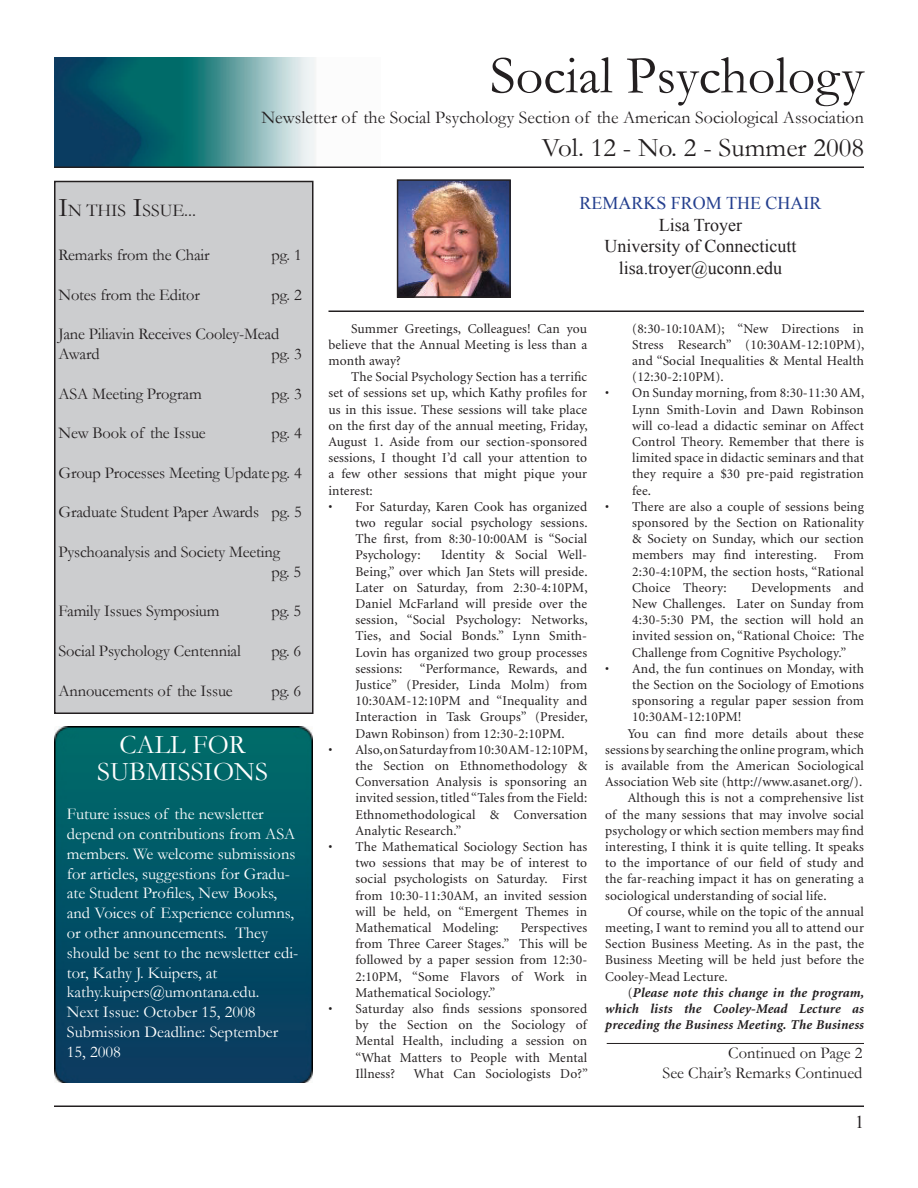
<style>
.page{position:relative;width:918px;height:1188px;background:#fff}
.page>*{position:absolute;margin:0;border:0;box-sizing:border-box;transform-origin:0 0}
.t1{font:54px "Garamond";color:#231f20}
.t2{font:27px "Garamond";color:#231f20}
.t3{font:27px/27px "Garamond";color:#fff;text-align:center}
.t4{font:18px "Garamond";color:#231f20}
.t5{font:18px/21.6px "Times New Roman";color:#231f20;text-align:center}
.t6{font:18px "Times New Roman";color:#25408f}
.t7{font:16.5px/19.8px "Garamond";letter-spacing:-.01em;color:#231f20}
.t8{font:16.5px/19.8px "Garamond";color:#fff}
.t9{font:13.5px/16.2px "Minion";letter-spacing:.01em;color:#231f20;text-align:justify}
.t10{font:italic 700 13.5px "Minion";letter-spacing:.01em;color:#231f20}
.s1{font-size:27px}
.s2{font-weight:400;font-style:normal}
</style>
<div class="page">
<img style="left:54px;top:726px;width:258px;height:357px">
<img style="left:400px;top:182px;width:108px;height:113px">
<div style="left:397px;top:179px;width:114px;height:119px;border:2px solid #231f20"></div>
<hr style="left:328px;top:310px;width:536px;height:2px;background:#231f20">
<hr style="left:54px;top:1106px;width:810px;height:1px;background:#231f20">
<img style="left:54px;top:57px;width:261px;height:109px">
<div style="left:55px;top:181px;width:258px;height:532px;background:#cccdcf"></div>
<div style="left:54px;top:181px;width:260px;height:533px;border:2px solid #231f20"></div>
<hr style="left:607px;top:1043px;width:257px;height:1px;background:#231f20">
<hr style="left:54px;top:166px;width:810px;height:2px;background:#231f20">
<h1 class="t1" style="left:490px;top:39px;width:376px">Social Psychology</h1>
<h2 class="t2" style="left:542px;top:129px;width:324px">Vol. 12 - No. 2 - Summer 2008</h2>
<h3 class="t4" style="left:261px;top:105px;width:604px">Newsletter of the Social Psychology Section of the American Sociological Association</h3>
<h3 class="t4" style="left:58px;top:198px;width:139px"><span class="s1">I</span>N THIS <span class="s1">I</span>SSUE...</h3>
<p class="t7" style="left:58px;top:245px;width:153px">Remarks from the Chair</p>
<p class="t7" style="left:272px;top:245px;width:32px">pg. 1</p>
<p class="t7" style="left:58px;top:284px;width:143px">Notes from the Editor</p>
<p class="t7" style="left:272px;top:284px;width:32px">pg. 2</p>
<p class="t7" style="left:58px;top:324px;width:222px">Jane Piliavin Receives Cooley-Mead<br>Award</p>
<p class="t7" style="left:272px;top:344px;width:32px">pg. 3</p>
<p class="t7" style="left:59px;top:383px;width:145px">ASA Meeting Program</p>
<p class="t7" style="left:272px;top:383px;width:32px">pg. 3</p>
<p class="t7" style="left:59px;top:423px;width:149px">New Book of the Issue</p>
<p class="t7" style="left:271px;top:423px;width:32px">pg. 4</p>
<p class="t7" style="left:59px;top:462px;width:245px">Group Processes Meeting Update pg. 4</p>
<p class="t7" style="left:59px;top:502px;width:245px">Graduate Student Paper Awards pg. 5</p>
<p class="t7" style="left:272px;top:542px;width:31px;text-indent:-213px">Pyschoanalysis and Society Meeting pg. 5</p>
<p class="t7" style="left:59px;top:601px;width:163px">Family Issues Symposium</p>
<p class="t7" style="left:272px;top:601px;width:31px">pg. 5</p>
<p class="t7" style="left:59px;top:641px;width:184px">Social Psychology Centennial</p>
<p class="t7" style="left:271px;top:641px;width:31px">pg. 6</p>
<p class="t7" style="left:59px;top:680px;width:176px">Annoucements of the Issue</p>
<p class="t7" style="left:271px;top:680px;width:31px">pg. 6</p>
<h2 class="t3" style="left:97px;top:730px;width:172px">CALL FOR<br>SUBMISSIONS</h2>
<p class="t8" style="left:67px;top:804px;width:233px">Future issues of the newsletter depend on contributions from ASA members. We welcome submissions for articles, suggestions for Gradu&shy;ate Student Profiles, New Books, and Voices of Experience columns, or other announcements. They should be sent to the newsletter edi&shy;tor, Kathy J. Kuipers, at kathy.kuipers@umontana.edu.<br>Next Issue: October 15, 2008<br>Submission Deadline: September<br>15, 2008</p>
<h3 class="t6" style="left:579px;top:191px;width:244px">REMARKS FROM THE CHAIR</h3>
<h3 class="t5" style="left:605px;top:213px;width:193px">Lisa Troyer<br>University of Connecticutt lisa.troyer@uconn.edu</h3>
<p class="t9" style="left:328px;top:321px;width:260px;text-indent:23px">Summer Greetings, Colleagues! Can you believe that the Annual Meeting is less than a month away?</p>
<p class="t9" style="left:328px;top:369px;width:261px;text-indent:23px">The Social Psychology Section has a terrific set of sessions set up, which Kathy profiles for us in this issue. These sessions will take place on the first day of the annual meeting, Friday, August 1. Aside from our section-sponsored sessions, I thought I’d call your attention to a few other sessions that might pique your interest:</p>
<p class="t9" style="left:355px;top:499px;width:234px;text-indent:-27px">• For Saturday, Karen Cook has organized two regular social psychology sessions.<br>The first, from 8:30-10:00AM is “Social Psychology:</p>
<p class="t9" style="left:355px;top:548px;width:234px;text-indent:86px">Identity &amp; Social Well-Being,” over which Jan Stets will preside.<br>Later on Saturday, from 2:30-4:10PM, Daniel McFarland will preside over the session, “Social Psychology: Networks, Ties, and Social Bonds.” Lynn Smith-Lovin has organized two group processes sessions:</p>
<p class="t9" style="left:355px;top:661px;width:234px;text-indent:64px">“Performance, Rewards, and Justice” (Presider, Linda Molm) from 10:30AM-12:10PM and “Inequality and Interaction in Task Groups” (Presider, Dawn Robinson) from 12:30-2:10PM.</p>
<p class="t9" style="left:355px;top:742px;width:234px;text-indent:-27px">• Also, on Saturday from 10:30 AM-12:10PM, the Section on Ethnomethodology &amp; Conversation Analysis is sponsoring an invited session, titled “Tales from the Field:<br>Ethnomethodological &amp; Conversation Analytic Research.”</p>
<p class="t9" style="left:356px;top:839px;width:233px;text-indent:-27px">• The Mathematical Sociology Section has two sessions that may be of interest to social psychologists on Saturday. First from 10:30-11:30AM, an invited session will be held, on “Emergent Themes in Mathematical Modeling:</p>
<p class="t9" style="left:356px;top:920px;width:233px;text-indent:165px">Perspectives from Three Career Stages.” This will be followed by a paper session from 12:30- 2:10PM, “Some Flavors of Work in Mathematical Sociology.”</p>
<p class="t9" style="left:356px;top:1001px;width:233px;text-indent:-27px">• Saturday also finds sessions sponsored by the Section on the Sociology of Mental Health, including a session on “What Matters to People with Mental Illness?</p>
<p class="t9" style="left:414px;top:1066px;width:176px">What Can Sociologists Do?”</p>
<p class="t9" style="left:632px;top:321px;width:234px">(8:30-10:10AM); “New Directions in Stress Research” (10:30AM-12:10PM), and “Social Inequalities &amp; Mental Health (12:30-2:10PM).</p>
<p class="t9" style="left:632px;top:386px;width:234px;text-indent:-27px">• On Sunday morning, from 8:30-11:30 AM, Lynn Smith-Lovin and Dawn Robinson will co-lead a didactic seminar on Affect Control Theory. Remember that there is limited space in didactic seminars and that they require a $30 pre-paid registration fee.</p>
<p class="t9" style="left:632px;top:499px;width:233px;text-indent:-27px">• There are also a couple of sessions being sponsored by the Section on Rationality &amp; Society on Sunday, which our section members may find interesting.</p>
<p class="t9" style="left:632px;top:548px;width:233px;text-indent:202px">From 2:30-4:10PM, the section hosts, “Rational Choice Theory:</p>
<p class="t9" style="left:632px;top:580px;width:233px;text-indent:119px">Developments and New Challenges. Later on Sunday from 4:30-5:30 PM, the section will hold an invited session on, “Rational Choice: The Challenge from Cognitive Psychology.”</p>
<p class="t9" style="left:605px;top:661px;width:260px">• And, the fun continues on Monday, with</p>
<p class="t9" style="left:632px;top:677px;width:233px">the Section on the Sociology of Emotions</p>
<p class="t9" style="left:632px;top:693px;width:233px">sponsoring a regular paper session from</p>
<p class="t9" style="left:632px;top:710px;width:111px">10:30AM-12:10PM!</p>
<p class="t9" style="left:628px;top:726px;width:238px">You can find more details about these</p>
<p class="t9" style="left:605px;top:742px;width:260px">sessions by searching the online program, which</p>
<p class="t9" style="left:605px;top:758px;width:260px">is available from the American Sociological</p>
<p class="t9" style="left:605px;top:774px;width:259px">Association Web site (http://www.asanet.org/).</p>
<p class="t9" style="left:628px;top:791px;width:238px">Although this is not a comprehensive list</p>
<p class="t9" style="left:605px;top:807px;width:260px">of the many sessions that may involve social</p>
<p class="t9" style="left:605px;top:823px;width:260px">psychology or which section members may find</p>
<p class="t9" style="left:605px;top:839px;width:260px">interesting, I think it is quite telling. It speaks</p>
<p class="t9" style="left:605px;top:855px;width:260px">to the importance of our field of study and</p>
<p class="t9" style="left:605px;top:872px;width:260px">the far-reaching impact it has on generating a</p>
<p class="t9" style="left:605px;top:888px;width:223px">sociological understanding of social life.</p>
<p class="t9" style="left:628px;top:904px;width:238px">Of course, while on the topic of the annual</p>
<p class="t9" style="left:605px;top:920px;width:260px">meeting, I want to remind you all to attend our</p>
<p class="t9" style="left:605px;top:936px;width:260px">Section Business Meeting. As in the past, the</p>
<p class="t9" style="left:605px;top:953px;width:260px">Business Meeting will be held just before the</p>
<p class="t9" style="left:605px;top:969px;width:124px">Cooley-Mead Lecture.</p>
<p class="t10" style="left:628px;top:986px;width:238px"><span class="s2">(</span>Please note this change in the program,</p>
<p class="t10" style="left:605px;top:1002px;width:260px">which lists the Cooley-Mead Lecture as</p>
<p class="t10" style="left:605px;top:1018px;width:260px">preceding the Business Meeting. The Business</p>
<p class="t7" style="left:662px;top:1043px;width:202px;text-align:right">Continued on Page 2<br>See Chair’s Remarks Continued</p>
<h3 class="t5" style="left:855px;top:1111px;width:10px">1</h3>
</div>
